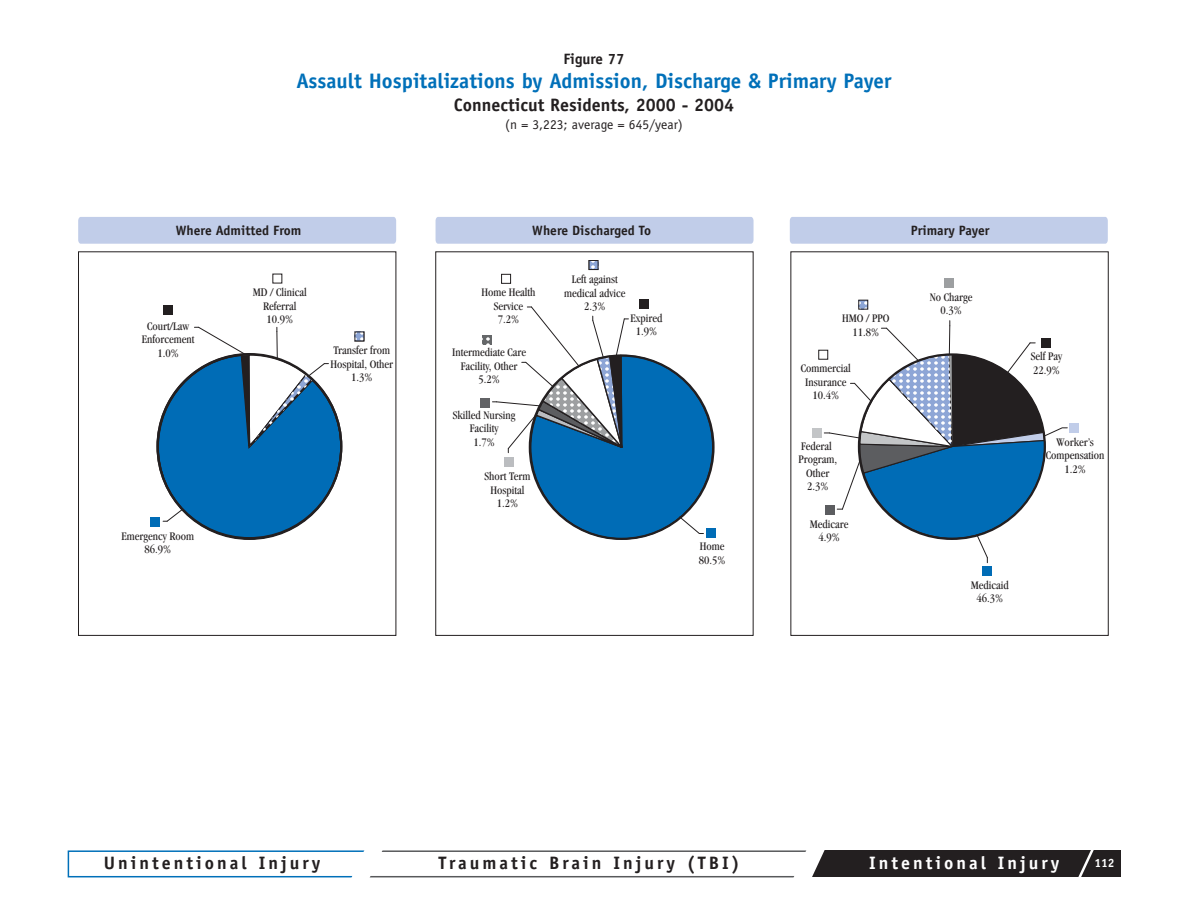
<style>
.page{position:relative;width:1188px;height:918px;background:#fff}
.page>*{position:absolute;margin:0;border:0;box-sizing:border-box;transform-origin:0 0}
.t1{font:700 21px "Officina Sans";color:#0070b9}
.t2{font:700 18px "Officina Sans";letter-spacing:.165em;color:#231f20}
.t3{font:700 18px "Officina Sans";color:#231f20}
.t4{font:700 18px "Officina Sans";letter-spacing:.165em;color:#fff}
.t5{font:700 15px "Officina Sans";color:#231f20}
.t6{font:700 13.5px "Officina Sans";color:#231f20}
.t7{font:13.5px "Officina Sans";color:#231f20}
.t8{font:condensed 12px/13.5px "Garamond";color:#231f20;text-align:center}
.t9{font:700 12px "Officina Sans";color:#fff}
</style>
<div class="page">
<div style="left:68px;top:850px;width:299px;height:27px;border:2px solid #0070b9"></div>
<div style="left:364px;top:850px;width:446px;height:27px;border:2px solid #58595b"></div>
<div style="left:811px;top:850px;width:310px;height:27px;background:#231f20"></div>
<svg style="left:342px;top:850px;width:53px;height:28px"></svg>
<svg style="left:784px;top:850px;width:41px;height:28px"></svg>
<svg style="left:1078px;top:850px;width:16px;height:27px"></svg>
<svg style="left:155px;top:327px;width:188px;height:213px"></svg>
<svg style="left:492px;top:306px;width:222px;height:234px"></svg>
<div style="left:78px;top:217px;width:318px;height:27px;background:#c1cde9"></div>
<div style="left:436px;top:217px;width:318px;height:27px;background:#c1cde9"></div>
<div style="left:790px;top:217px;width:318px;height:27px;background:#c1cde9"></div>
<div style="left:790px;top:251px;width:319px;height:385px;border:1px solid #231f20"></div>
<div style="left:435px;top:251px;width:319px;height:385px;border:1px solid #231f20"></div>
<div style="left:78px;top:251px;width:318px;height:385px;border:1px solid #231f20"></div>
<div style="left:151px;top:517px;width:9px;height:9px;background:#006cb6"></div>
<div style="left:164px;top:306px;width:9px;height:9px;background:#231f20"></div>
<svg style="left:357px;top:334px;width:5px;height:5px"></svg>
<svg style="left:591px;top:262px;width:5px;height:6px"></svg>
<div style="left:589px;top:260px;width:9px;height:10px;border:1px solid #231f20"></div>
<div style="left:504px;top:457px;width:9px;height:9px;background:#bbbdc0"></div>
<div style="left:480px;top:398px;width:9px;height:9px;background:#626366"></div>
<svg style="left:483px;top:335px;width:9px;height:9px"></svg>
<div style="left:501px;top:274px;width:10px;height:10px;border:1px solid #231f20"></div>
<div style="left:639px;top:300px;width:9px;height:9px;background:#231f20"></div>
<div style="left:707px;top:529px;width:9px;height:9px;background:#006cb6"></div>
<div style="left:983px;top:567px;width:9px;height:9px;background:#006cb6"></div>
<div style="left:1069px;top:423px;width:9px;height:10px;background:#c1cde9"></div>
<svg style="left:861px;top:302px;width:5px;height:5px"></svg>
<div style="left:859px;top:300px;width:9px;height:9px;border:1px solid #231f20"></div>
<div style="left:813px;top:428px;width:9px;height:9px;background:#c3c5c7"></div>
<div style="left:944px;top:279px;width:9px;height:9px;background:#9d9fa1"></div>
<svg style="left:824px;top:321px;width:244px;height:242px"></svg>
<p class="t5" style="left:563px;top:53px;width:63px">Figure 77</p>
<h1 class="t1" style="left:297px;top:73px;width:596px">Assault Hospitalizations by Admission, Discharge &amp; Primary Payer</h1>
<h2 class="t3" style="left:454px;top:98px;width:282px">Connecticut Residents, 2000 - 2004</h2>
<p class="t7" style="left:505px;top:119px;width:179px">(n = 3,223; average = 645/year)</p>
<p class="t6" style="left:176px;top:225px;width:127px">Where Admitted From</p>
<p class="t6" style="left:532px;top:225px;width:120px">Where Discharged To</p>
<p class="t6" style="left:911px;top:225px;width:81px">Primary Payer</p>
<p class="t8" style="left:142px;top:320px;width:54px">Court/Law<br>Enforcement<br>1.0%</p>
<p class="t8" style="left:253px;top:287px;width:55px">MD / Clinical<br>Referral<br>10.9%</p>
<p class="t8" style="left:331px;top:344px;width:64px">Transfer from<br>Hospital, Other<br>1.3%</p>
<p class="t8" style="left:121px;top:530px;width:74px">Emergency Room<br>86.9%</p>
<p class="t8" style="left:482px;top:287px;width:55px">Home Health<br>Service<br>7.2%</p>
<p class="t8" style="left:452px;top:347px;width:75px">Intermediate Care<br>Facility, Other<br>5.2%</p>
<p class="t8" style="left:453px;top:409px;width:64px">Skilled Nursing<br>Facility<br>1.7%</p>
<p class="t8" style="left:485px;top:471px;width:47px">Short Term<br>Hospital<br>1.2%</p>
<p class="t8" style="left:564px;top:274px;width:63px">Left against medical advice<br>2.3%</p>
<p class="t8" style="left:630px;top:312px;width:33px">Expired<br>1.9%</p>
<p class="t8" style="left:699px;top:541px;width:28px;text-align:left">Home<br>80.5%</p>
<p class="t8" style="left:842px;top:313px;width:49px">HMO / PPO<br>11.8%</p>
<p class="t8" style="left:801px;top:363px;width:51px">Commercial<br>Insurance<br>10.4%</p>
<p class="t8" style="left:799px;top:440px;width:40px">Federal<br>Program,<br>Other<br>2.3%</p>
<p class="t8" style="left:810px;top:518px;width:40px">Medicare<br>4.9%</p>
<p class="t8" style="left:930px;top:291px;width:44px">No Charge<br>0.3%</p>
<p class="t8" style="left:971px;top:579px;width:39px">Medicaid<br>46.3%</p>
<p class="t8" style="left:1031px;top:351px;width:33px;text-align:left">Self Pay<br>22.9%</p>
<p class="t8" style="left:1046px;top:436px;width:60px">Worker’s<br>Compensation<br>1.2%</p>
<h2 class="t2" style="left:104px;top:856px;width:218px">Unintentional Injury</h2>
<h2 class="t2" style="left:439px;top:856px;width:303px">Traumatic Brain Injury (TBI)</h2>
<h2 class="t4" style="left:869px;top:856px;width:192px">Intentional Injury</h2>
<p class="t9" style="left:1095px;top:859px;width:22px">112</p>
</div>
